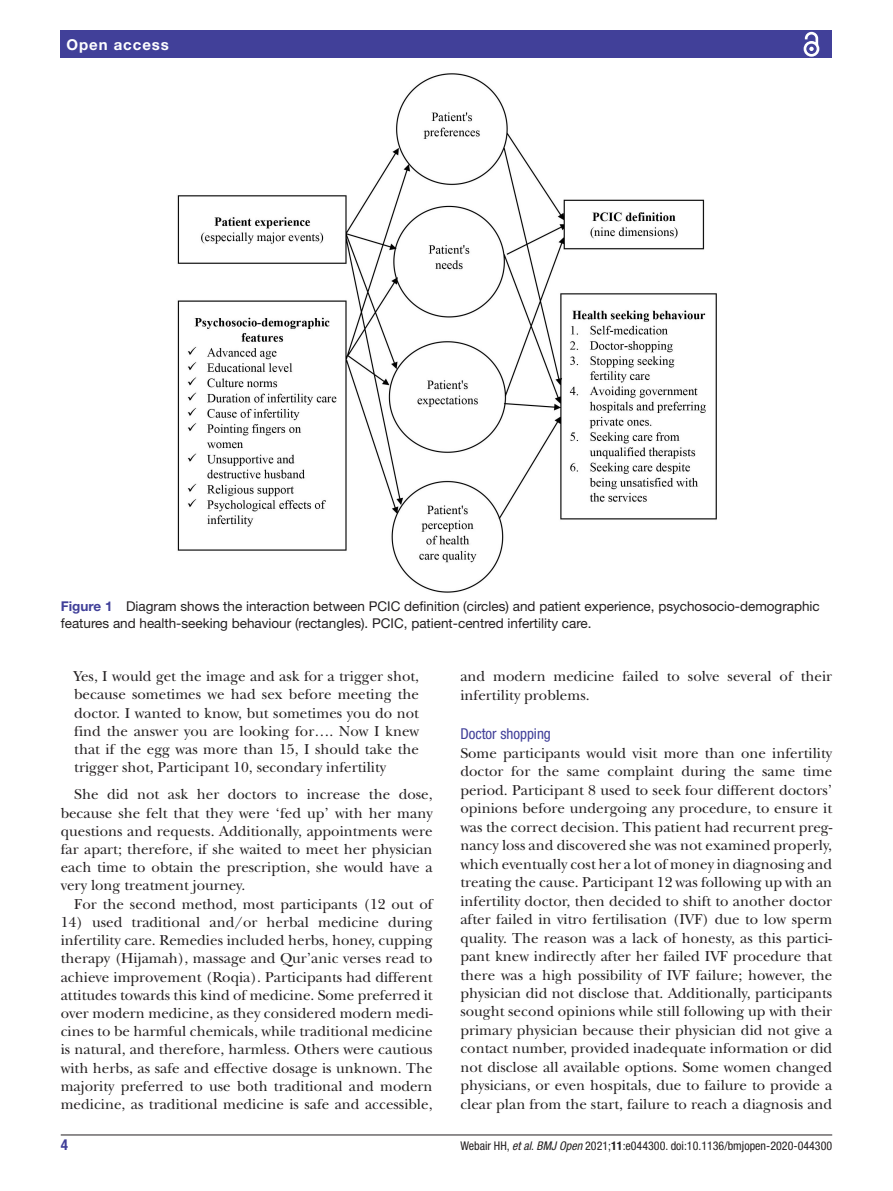
<style>
.page{position:relative;width:893px;height:1191px;background:#fff}
.page>*{position:absolute;margin:0;border:0;box-sizing:border-box;transform-origin:0 0}
.t1{font:15px/18.1px "New Baskerville";color:#231f20;text-align:justify}
.t2{font:condensed 15px "Helvetica Neue LT Std";color:#414099}
.t3{font:700 15px "Helvetica Neue LT Std";letter-spacing:.065em;color:#fff}
.t4{font:700 condensed 15px "Helvetica Neue LT Std";color:#414099}
.t5{font:13.5px/16.2px "Helvetica Neue LT Std";color:#231f20}
.t6{font:condensed 12px "Helvetica Neue LT Std";color:#231f20}
.s1{font-weight:700;color:#414099}
.s2{font-style:italic}
.s3{font-weight:700}
</style>
<div class="page">
<hr style="left:61px;top:1134px;width:771px;height:1px;background:#231f20">
<div style="left:61px;top:31px;width:771px;height:27px;background:#414099"></div>
<svg style="left:803px;top:31px;width:17px;height:26px"></svg>
<img style="left:177px;top:73px;width:539px;height:520px">
<p class="t3" style="left:66px;top:35px;width:104px">Open access</p>
<p class="t5" style="left:61px;top:598px;width:761px"><span class="s1">Figure 1</span> Diagram shows the interaction between PCIC definition (circles) and patient experience, psychosocio-demographic features and health-seeking behaviour (rectangles). PCIC, patient-centred infertility care.</p>
<p class="t1" style="left:74px;top:667px;width:346px">Yes, I would get the image and ask for a trigger shot, because sometimes we had sex before meeting the doctor. I wanted to know, but sometimes you do not find the answer you are looking for…. Now I knew that if the egg was more than 15, I should take the trigger shot, Participant 10, secondary infertility</p>
<p class="t1" style="left:61px;top:785px;width:373px;text-indent:14px">She did not ask her doctors to increase the dose, because she felt that they were ‘fed up’ with her many questions and requests. Additionally, appointments were far apart; therefore, if she waited to meet her physician each time to obtain the prescription, she would have a very long treatment journey.</p>
<p class="t1" style="left:74px;top:895px;width:360px">For the second method, most participants (12 out of</p>
<p class="t1" style="left:61px;top:913px;width:373px">14) used traditional and/or herbal medicine during infertility care. Remedies included herbs, honey, cupping therapy (Hijamah), massage and Qur’anic verses read to achieve improvement (Roqia). Participants had different attitudes towards this kind of medicine. Some preferred it over modern medicine, as they considered modern medi&shy;cines to be harmful chemicals, while traditional medicine is natural, and therefore, harmless. Others were cautious with herbs, as safe and effective dosage is unknown. The majority preferred to use both traditional and modern medicine, as traditional medicine is safe and accessible,</p>
<p class="t1" style="left:460px;top:667px;width:373px">and modern medicine failed to solve several of their infertility problems.</p>
<p class="t2" style="left:460px;top:725px;width:92px">Doctor shopping</p>
<p class="t1" style="left:460px;top:743px;width:373px">Some participants would visit more than one infertility doctor for the same complaint during the same time period. Participant 8 used to seek four different doctors’ opinions before undergoing any procedure, to ensure it was the correct decision. This patient had recurrent preg&shy;nancy loss and discovered she was not examined properly, which eventually cost her a lot of money in diagnosing and treating the cause. Participant 12 was following up with an infertility doctor, then decided to shift to another doctor after failed in vitro fertilisation (IVF) due to low sperm quality. The reason was a lack of honesty, as this partici&shy;pant knew indirectly after her failed IVF procedure that there was a high possibility of IVF failure; however, the physician did not disclose that. Additionally, participants sought second opinions while still following up with their primary physician because their physician did not give a contact number, provided inadequate information or did not disclose all available options. Some women changed physicians, or even hospitals, due to failure to provide a clear plan from the start, failure to reach a diagnosis and</p>
<p class="t4" style="left:61px;top:1135px;width:9px">4</p>
<p class="t6" style="left:460px;top:1138px;width:373px">Webair HH, <span class="s2">et al</span>. <span class="s2">BMJ Open</span> 2021;<span class="s3">11</span>:e044300. doi:10.1136/bmjopen-2020-044300</p>
</div>
